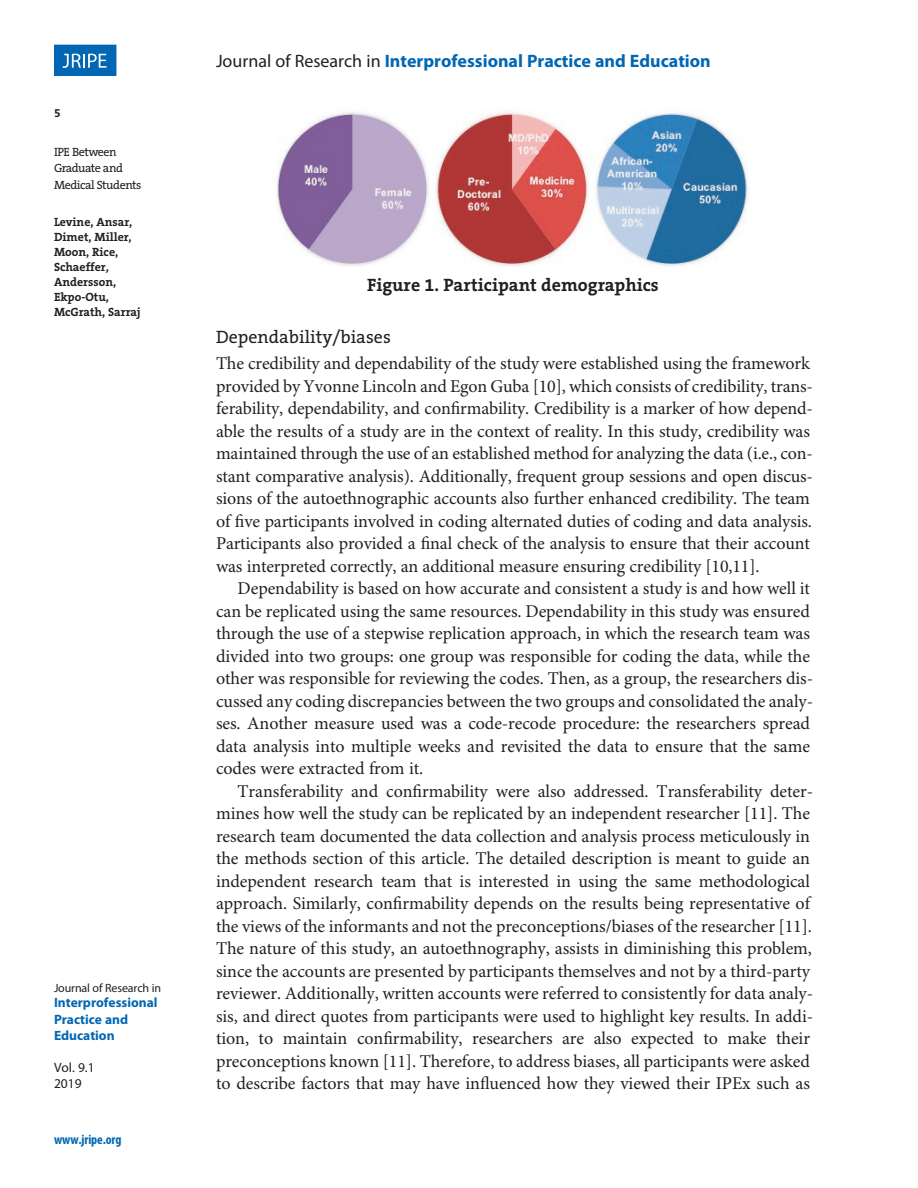
<style>
.page{position:relative;width:918px;height:1188px;background:#fff}
.page>*{position:absolute;margin:0;border:0;box-sizing:border-box;transform-origin:0 0}
.t1{font:18px/22.5px "Minion Pro";letter-spacing:-.005em;color:#231f20}
.t2{font:700 18px "Myriad Pro";color:#0166b3}
.t3{font:700 18px "The Serif B7";color:#231f20}
.t4{font:18px "The Serif B5 Plain";color:#231f20}
.t5{font:700 13.5px/16.2px "Myriad Pro";color:#0166b3}
.t6{font:700 condensed 13.5px "Myriad Pro";letter-spacing:-.01em;color:#0166b3}
.t7{font:13.5px/16.2px "Myriad Pro";color:#231f20}
.t8{font:700 12px/15px "The Serif B7";color:#231f20}
.t9{font:12px/16.5px "The Serif B5 Plain";letter-spacing:-.035em;color:#231f20}
.t10{font:12px "Myriad Pro";letter-spacing:-.01em;color:#231f20}
.s1{font-weight:400;color:#231f20}
</style>
<div class="page">
<svg style="left:54px;top:44px;width:62px;height:31px"></svg>
<div style="left:55px;top:45px;width:61px;height:30px;background:#0166b3"></div>
<svg style="left:63px;top:54px;width:44px;height:14px"></svg>
<img style="left:277px;top:111px;width:471px;height:155px">
<p class="t8" style="left:54px;top:106px;width:8px">5</p>
<p class="t9" style="left:54px;top:144px;width:89px">IPE Between<br>Graduate and<br>Medical Students</p>
<p class="t8" style="left:54px;top:215px;width:88px">Levine, Ansar,<br>Dimet, Miller,<br>Moon, Rice,<br>Schaeffer,<br>Andersson,<br>Ekpo-Otu,<br>McGrath, Sarraj</p>
<p class="t10" style="left:54px;top:983px;width:109px">Journal of Research in</p>
<p class="t5" style="left:54px;top:996px;width:105px">Interprofessional<br>Practice and<br>Education</p>
<p class="t7" style="left:54px;top:1061px;width:42px">Vol. 9.1<br>2019</p>
<p class="t6" style="left:54px;top:1135px;width:69px">www.jripe.org</p>
<p class="t2" style="left:216px;top:54px;width:496px"><span class="s1">Journal of Research in</span> Interprofessional Practice and Education</p>
<p class="t3" style="left:367px;top:276px;width:293px">Figure 1. Participant demographics</p>
<p class="t4" style="left:216px;top:328px;width:176px">Dependability/biases</p>
<p class="t1" style="left:216px;top:354px;width:599px">The credibility and dependability of the study were established using the framework provided by Yvonne Lincoln and Egon Guba [10], which consists of credibility, trans&shy;ferability, dependability, and confirmability. Credibility is a marker of how depend&shy;able the results of a study are in the context of reality. In this study, credibility was maintained through the use of an established method for analyzing the data (i.e., con&shy;stant comparative analysis). Additionally, frequent group sessions and open discus&shy;sions of the autoethnographic accounts also further enhanced credibility. The team of five participants involved in coding alternated duties of coding and data analysis.<br>Participants also provided a final check of the analysis to ensure that their account was interpreted correctly, an additional measure ensuring credibility [10,11].</p>
<p class="t1" style="left:216px;top:579px;width:599px;text-indent:22px">Dependability is based on how accurate and consistent a study is and how well it can be replicated using the same resources. Dependability in this study was ensured through the use of a stepwise replication approach, in which the research team was divided into two groups: one group was responsible for coding the data, while the other was responsible for reviewing the codes. Then, as a group, the researchers dis&shy;cussed any coding discrepancies between the two groups and consolidated the analy&shy;ses. Another measure used was a code-recode procedure: the researchers spread data analysis into multiple weeks and revisited the data to ensure that the same codes were extracted from it.</p>
<p class="t1" style="left:216px;top:781px;width:599px;text-indent:22px">Transferability and confirmability were also addressed. Transferability deter&shy;mines how well the study can be replicated by an independent researcher [11]. The research team documented the data collection and analysis process meticulously in the methods section of this article. The detailed description is meant to guide an independent research team that is interested in using the same methodological approach. Similarly, confirmability depends on the results being representative of the views of the informants and not the preconceptions/biases of the researcher [11].<br>The nature of this study, an autoethnography, assists in diminishing this problem, since the accounts are presented by participants themselves and not by a third-party reviewer. Additionally, written accounts were referred to consistently for data analy&shy;sis, and direct quotes from participants were used to highlight key results. In addi&shy;tion, to maintain confirmability, researchers are also expected to make their preconceptions known [11]. Therefore, to address biases, all participants were asked to describe factors that may have influenced how they viewed their IPEx such as</p>
</div>
